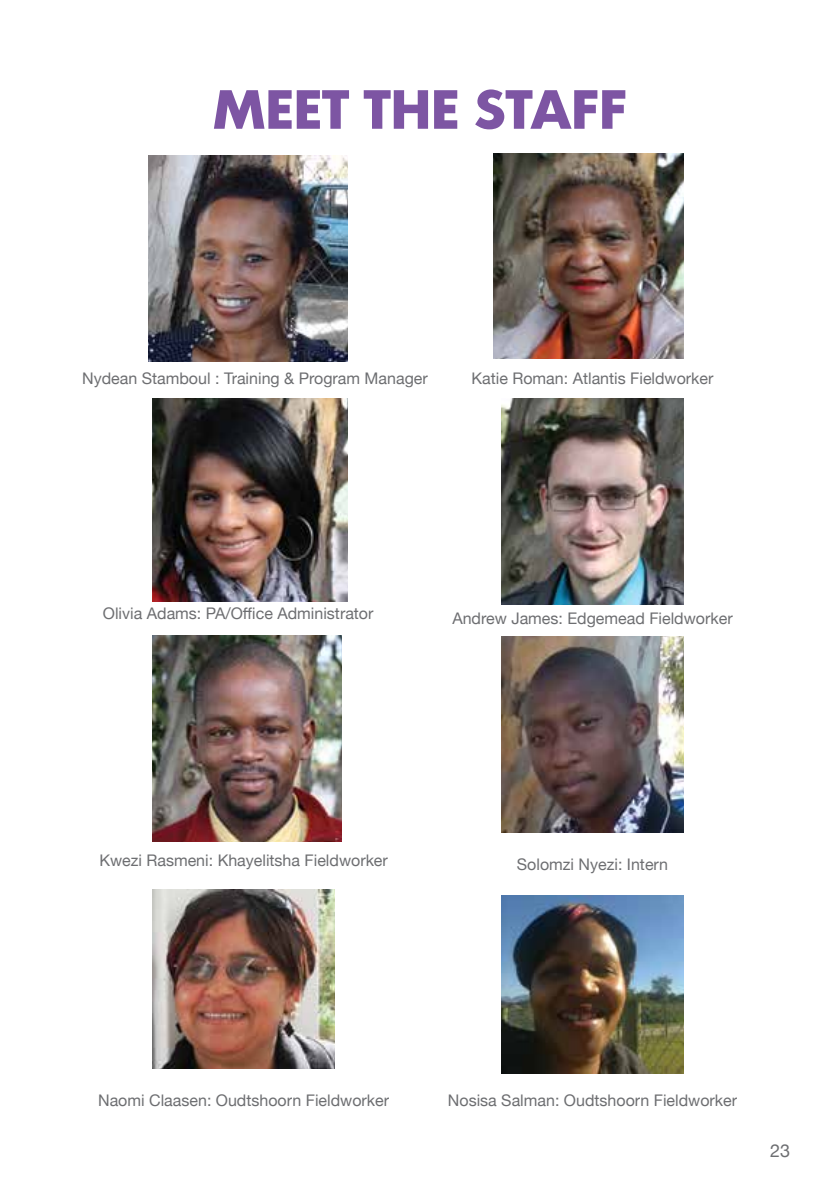
<style>
.page{position:relative;width:840px;height:1191px;background:#fff}
.page>*{position:absolute;margin:0;border:0;box-sizing:border-box;transform-origin:0 0}
.t1{font:700 57.8px "Futura No 2 D";color:#7d55a3}
.t2{font:18px "Helvetica Neue";color:#6d6e71}
.t3{font:16px "Helvetica Neue";color:#6d6e71}
</style>
<div class="page">
<img style="left:149px;top:156px;width:198px;height:205px">
<img style="left:493px;top:153px;width:189px;height:206px">
<img style="left:153px;top:398px;width:194px;height:203px">
<img style="left:153px;top:636px;width:189px;height:205px">
<img style="left:501px;top:636px;width:181px;height:196px">
<img style="left:501px;top:398px;width:181px;height:206px">
<img style="left:153px;top:889px;width:181px;height:179px">
<img style="left:501px;top:895px;width:181px;height:178px">
<h1 class="t1" style="left:213px;top:76px;width:415px">MEET THE STAFF</h1>
<p class="t3" style="left:82px;top:367px;width:347px">Nydean Stamboul : Training &amp; Program Manager</p>
<p class="t3" style="left:471px;top:367px;width:243px">Katie Roman: Atlantis Fieldworker</p>
<p class="t3" style="left:103px;top:602px;width:272px">Olivia Adams: PA/Office Administrator</p>
<p class="t3" style="left:452px;top:606px;width:282px">Andrew James: Edgemead Fieldworker</p>
<p class="t3" style="left:99px;top:849px;width:290px">Kwezi Rasmeni: Khayelitsha Fieldworker</p>
<p class="t3" style="left:516px;top:852px;width:153px">Solomzi Nyezi: Intern</p>
<p class="t3" style="left:98px;top:1089px;width:292px">Naomi Claasen: Oudtshoorn Fieldworker</p>
<p class="t3" style="left:447px;top:1089px;width:290px">Nosisa Salman: Oudtshoorn Fieldworker</p>
<p class="t2" style="left:769px;top:1137px;width:22px">23</p>
</div>
